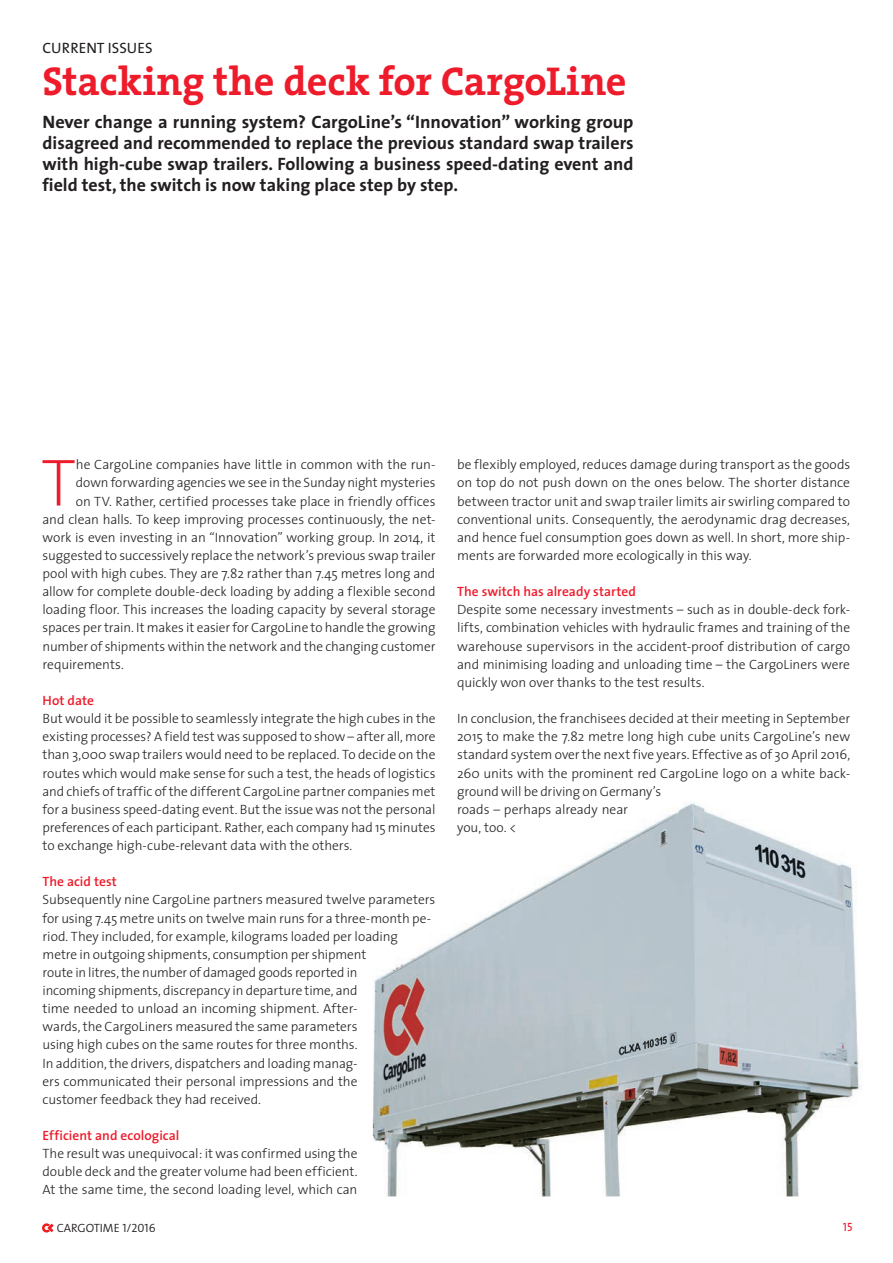
<style>
.page{position:relative;width:893px;height:1263px;background:#fff}
.page>*{position:absolute;margin:0;border:0;box-sizing:border-box;transform-origin:0 0}
.t1{font:200 67.2px "The Sans";color:#ee1b2b}
.t2{font:700 40.5px "The Serif";letter-spacing:-.01em;color:#ee1b2b}
.t3{font:700 18px/21px "The Sans";color:#231f20;text-align:justify}
.t4{font:15px "The Sans";color:#231f20}
.t5{font:300 13.5px/18.1px "The Sans";letter-spacing:-.005em;color:#231f20;text-align:justify}
.t6{font:600 13.5px "The Sans";letter-spacing:.005em;color:#ee1b2b}
.t7{font:12px "The Sans Semi Light Caps";color:#231f20}
.t8{font:12px "The Sans Caps";color:#ee1b2b}
</style>
<div class="page">
<svg style="left:42px;top:1223px;width:12px;height:9px"></svg>
<img style="left:373px;top:802px;width:488px;height:394px">
<p class="t4" style="left:43px;top:36px;width:112px">CURRENT ISSUES</p>
<h2 class="t2" style="left:43px;top:48px;width:586px">Stacking the deck for CargoLine</h2>
<p class="t3" style="left:43px;top:111px;width:593px">Never change a running system? CargoLine’s “Innovation” working group disagreed and recommended to replace the previous standard swap trailers with high-cube swap trailers. Following a business speed-dating event and field test, the switch is now taking place step by step.</p>
<h1 class="t1" style="left:41px;top:427px;width:36px">T</h1>
<p class="t5" style="left:76px;top:455px;width:361px">he CargoLine companies have little in common with the run-</p>
<p class="t5" style="left:76px;top:473px;width:361px">down forwarding agencies we see in the Sunday night mysteries</p>
<p class="t5" style="left:76px;top:491px;width:361px">on TV. Rather, certified processes take place in friendly offices</p>
<p class="t5" style="left:43px;top:510px;width:394px">and clean halls. To keep improving processes continuously, the net-</p>
<p class="t5" style="left:43px;top:528px;width:395px">work is even investing in an “Innovation” working group. In 2014, it</p>
<p class="t5" style="left:43px;top:546px;width:394px">suggested to successively replace the network’s previous swap trailer</p>
<p class="t5" style="left:43px;top:564px;width:394px">pool with high cubes. They are 7.82 rather than 7.45 metres long and</p>
<p class="t5" style="left:43px;top:582px;width:394px">allow for complete double-deck loading by adding a flexible second</p>
<p class="t5" style="left:43px;top:600px;width:394px">loading floor. This increases the loading capacity by several storage</p>
<p class="t5" style="left:43px;top:618px;width:395px">spaces per train. It makes it easier for CargoLine to handle the growing</p>
<p class="t5" style="left:43px;top:636px;width:394px">number of shipments within the network and the changing customer</p>
<p class="t5" style="left:43px;top:655px;width:83px">requirements.</p>
<p class="t6" style="left:43px;top:689px;width:53px">Hot date</p>
<p class="t5" style="left:43px;top:709px;width:395px">But would it be possible to seamlessly integrate the high cubes in the existing processes? A field test was supposed to show – after all, more than 3,000 swap trailers would need to be replaced. To decide on the routes which would make sense for such a test, the heads of logistics and chiefs of traffic of the different CargoLine partner companies met for a business speed-dating event. But the issue was not the personal preferences of each participant. Rather, each company had 15 minutes to exchange high-cube-relevant data with the others.</p>
<p class="t6" style="left:43px;top:870px;width:76px">The acid test</p>
<p class="t5" style="left:43px;top:890px;width:394px;text-align:left">Subsequently nine CargoLine partners measured twelve parameters for using 7.45 metre units on twelve main runs for a three-month pe&shy;riod. They included, for example, kilograms loaded per loading metre in outgoing shipments, consumption per shipment<br>route in litres, the number of damaged goods reported in<br>incoming shipments, discrepancy in departure time, and<br>time needed to unload an incoming shipment. After-<br>wards, the CargoLiners measured the same parameters<br>using high cubes on the same routes for three months.<br>In addition, the drivers, dispatchers and loading manag-<br>ers communicated their personal impressions and the<br>customer feedback they had received.</p>
<p class="t6" style="left:43px;top:1124px;width:138px">Efficient and ecological</p>
<p class="t5" style="left:43px;top:1144px;width:316px">The result was unequivocal: it was confirmed using the double deck and the greater volume had been efficient.<br>At the same time, the second loading level, which can</p>
<p class="t5" style="left:457px;top:455px;width:395px">be flexibly employed, reduces damage during transport as the goods on top do not push down on the ones below. The shorter distance between tractor unit and swap trailer limits air swirling compared to conventional units. Consequently, the aerodynamic drag decreases, and hence fuel consumption goes down as well. In short, more ship&shy;ments are forwarded more ecologically in this way.</p>
<p class="t6" style="left:457px;top:580px;width:180px">The switch has already started</p>
<p class="t5" style="left:457px;top:600px;width:394px">Despite some necessary investments – such as in double-deck fork&shy;lifts, combination vehicles with hydraulic frames and training of the warehouse supervisors in the accident-proof distribution of cargo and minimising loading and unloading time – the CargoLiners were quickly won over thanks to the test results.</p>
<p class="t5" style="left:457px;top:709px;width:395px;text-align:left">In conclusion, the franchisees decided at their meeting in September 2015 to make the 7.82 metre long high cube units CargoLine’s new standard system over the next five years. Effective as of 30 April 2016, 260 units with the prominent red CargoLine logo on a white back&shy;ground will be driving on Germany’s<br>roads – perhaps already near<br>you, too. &lt;</p>
<p class="t7" style="left:57px;top:1218px;width:100px">CARGOTIME 1/2016</p>
<p class="t8" style="left:843px;top:1217px;width:11px">15</p>
</div>
